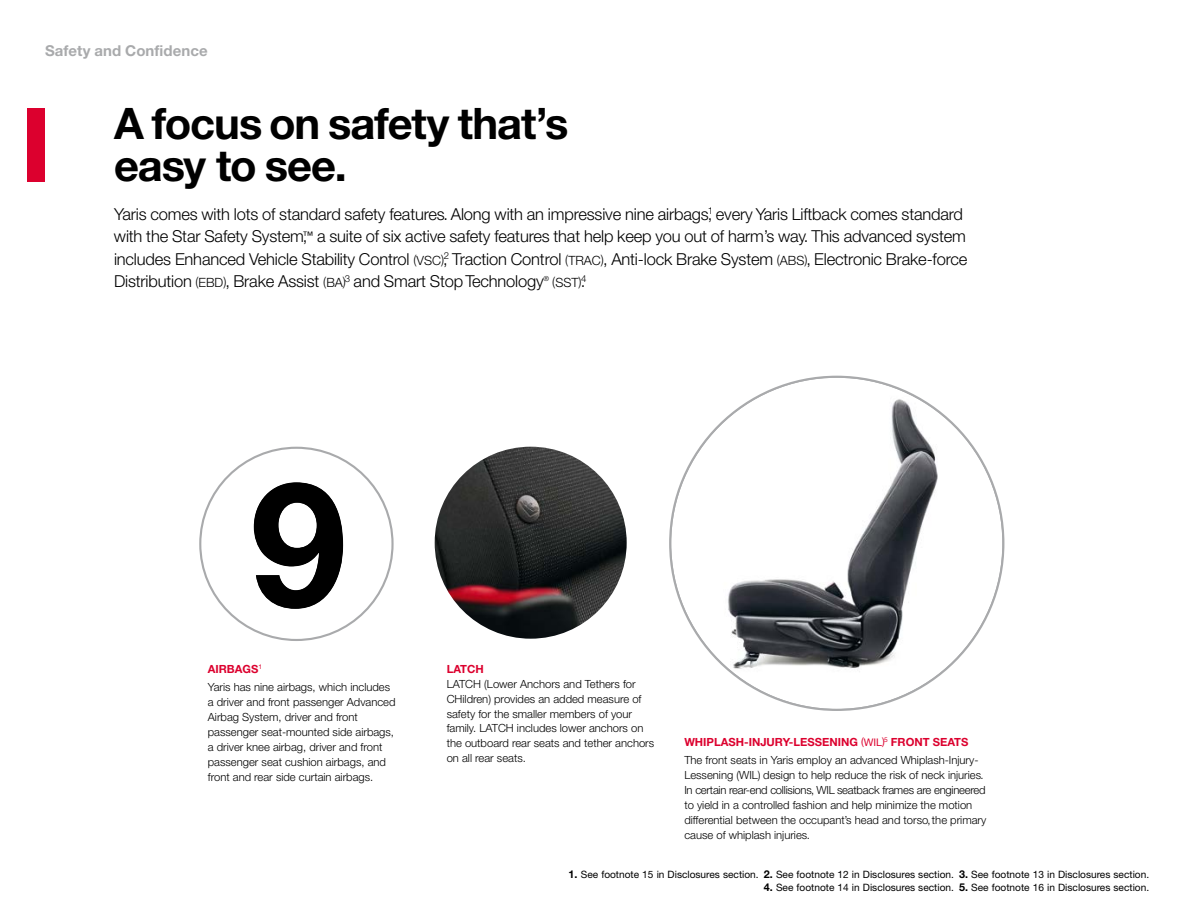
<style>
.page{position:relative;width:1188px;height:918px;background:#fff}
.page>*{position:absolute;margin:0;border:0;box-sizing:border-box;transform-origin:0 0}
.t1{font:700 43.5px/42px "Helvetica Neue LT Std";letter-spacing:-.025em;color:#000}
.t2{font:300 16.5px/22.5px "Helvetica Neue LT Std";letter-spacing:-.01em;color:#000}
.t3{font:700 15px "Helvetica Neue LT Std";letter-spacing:.005em;color:#a9aaac}
.t4{font:300 12.75px "Helvetica Neue LT Std";color:#000}
.t5{font:300 11.25px/15px "Helvetica Neue LT Std";color:#000}
.t6{font:700 11.25px "Helvetica Neue LT Std";color:#dc002e}
.t7{font:10.2px "Helvetica Neue LT Std";color:#000}
.s1{font-size:12.75px}
.s2{font-size:16.5px}
.s3{font-weight:700;color:#dc002e}
.s4{font-weight:400;font-size:10.5px;color:#dc002e}
.s5{font-weight:700;font-size:10.8px}
</style>
<div class="page">
<div style="left:27px;top:108px;width:18px;height:73px;background:#dc002e"></div>
<img style="left:435px;top:447px;width:192px;height:192px;border-radius:96px">
<svg style="left:670px;top:377px;width:333px;height:333px"></svg>
<svg style="left:254px;top:482px;width:89px;height:127px"></svg>
<h3 class="t3" style="left:45px;top:41px;width:164px">Safety and Confidence</h3>
<h1 class="t1" style="left:114px;top:102px;width:456px">A focus on safety that’s easy to see.</h1>
<p class="t2" style="left:114px;top:202px;width:855px">Yaris comes with lots of standard safety features. Along with an impressive nine airbags,<sup>1</sup> every Yaris Liftback comes standard with the Star Safety System,<sup>™</sup> a suite of six active safety features that help keep you out of harm’s way. This advanced system includes Enhanced Vehicle Stability Control <span class="s1">(VSC)</span>,<sup>2</sup> Traction Control <span class="s1">(TRAC)</span>, Anti-lock Brake System <span class="s1">(ABS)</span>, Electronic Brake-force Distribution <span class="s1">(EBD)</span>, Brake Assist <span class="s1">(BA)</span><sup>3</sup> and Smart Stop Technology</p>
<p class="t4" style="left:544px;top:275px;width:44px"><sup>®</sup> (SST)<span class="s2">.</span><sup>4</sup></p>
<p class="t5" style="left:208px;top:659px;width:184px;line-height:18px"><span class="s3">AIRBAGS</span><sup>1<br></sup>Yaris has nine airbags, which includes</p>
<p class="t5" style="left:208px;top:694px;width:189px">a driver and front passenger Advanced Airbag System, driver and front passenger seat-mounted side airbags, a driver knee airbag, driver and front passenger seat cushion airbags, and front and rear side curtain airbags.</p>
<p class="t6" style="left:447px;top:662px;width:39px">LATCH</p>
<p class="t5" style="left:447px;top:676px;width:209px">LATCH (Lower Anchors and Tethers for CHildren) provides an added measure of safety for the smaller members of your family. LATCH includes lower anchors on the outboard rear seats and tether anchors on all rear seats.</p>
<p class="t5" style="left:684px;top:733px;width:296px;line-height:18px"><span class="s3">WHIPLASH-INJURY-LESSENING</span> <span class="s4">(WIL)</span><sup>5</sup> <span class="s3">FRONT SEATS<br></span>The front seats in Yaris employ an advanced Whiplash-Injury-</p>
<p class="t5" style="left:684px;top:767px;width:303px">Lessening (WIL) design to help reduce the risk of neck injuries.<br>In certain rear-end collisions, WIL seatback frames are engineered to yield in a controlled fashion and help minimize the motion differential between the occupant’s head and torso, the primary cause of whiplash injuries.</p>
<p class="t7" style="left:569px;top:869px;width:582px"><span class="s5">1.</span> See footnote 15 in Disclosures section. <span class="s5">2.</span> See footnote 12 in Disclosures section. <span class="s5">3.</span> See footnote 13 in Disclosures section.</p>
<p class="t7" style="left:764px;top:881px;width:387px"><span class="s5">4.</span> See footnote 14 in Disclosures section. <span class="s5">5.</span> See footnote 16 in Disclosures section.</p>
</div>
